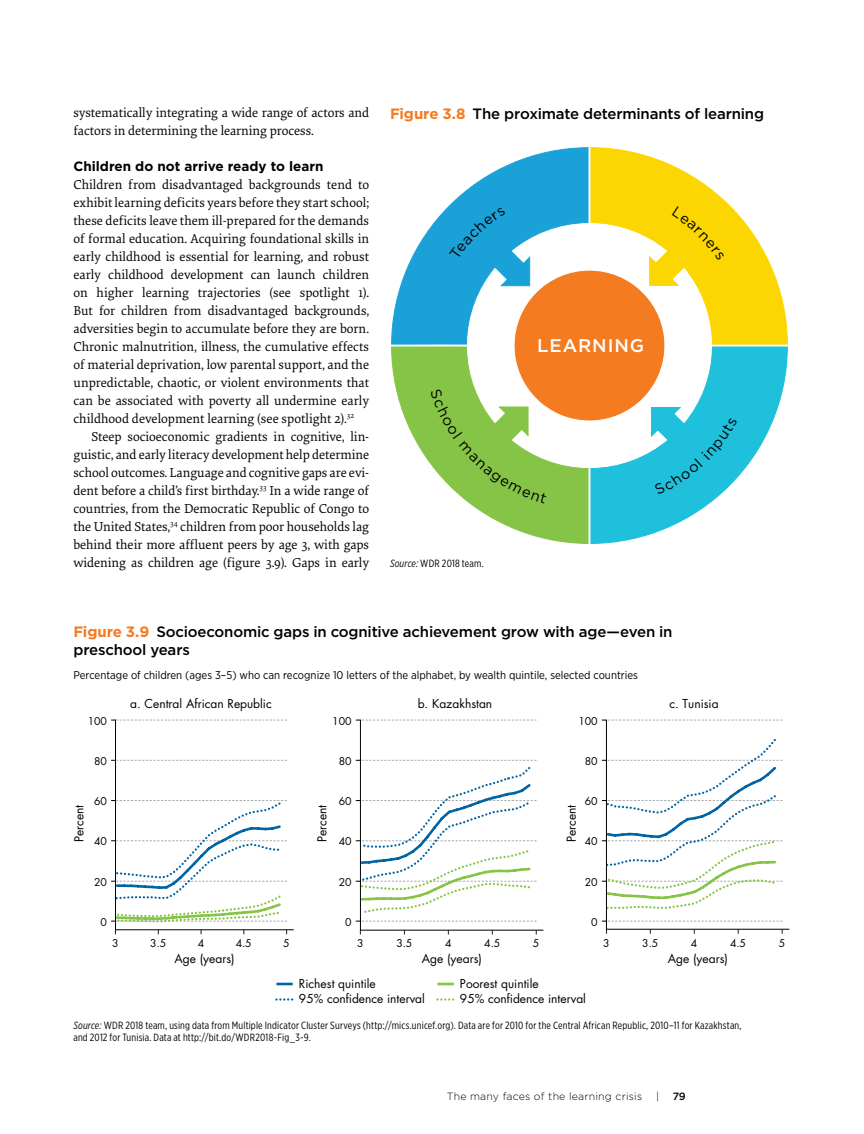
<style>
.page{position:relative;width:864px;height:1134px;background:#fff}
.page>*{position:absolute;margin:0;border:0;box-sizing:border-box;transform-origin:0 0}
.t1{font:500 18.3px "Gotham";letter-spacing:.05em;color:#fff}
.t2{font:500 15px/18px "Gotham";letter-spacing:-.015em;color:#000}
.t3{font:13.5px/18px "Elena Basic";letter-spacing:-.005em;color:#000;text-align:justify}
.t4{font:700 13.5px "Gotham";color:#000}
.t5{font:12px "Futura Std";color:#010101}
.t6{font:11.25px "Gotham Narrow";color:#000}
.t7{font:10.5px/12px "Gotham X Narrow";letter-spacing:.02em;color:#000}
.t8{font:10.5px "Futura Std";color:#010101}
.t9{font:300 10.5px "Gotham";letter-spacing:.02em;color:#000}
.t10{font:500 10.5px "Gotham";color:#000}
.s1{font-weight:700;color:#f47b20}
.s2{font-style:italic}
</style>
<div class="page">
<svg style="left:276px;top:983px;width:17px;height:2px"></svg>
<svg style="left:437px;top:983px;width:17px;height:2px"></svg>
<svg style="left:276px;top:998px;width:16px;height:3px"></svg>
<svg style="left:437px;top:998px;width:16px;height:3px"></svg>
<svg style="left:111px;top:719px;width:183px;height:212px"></svg>
<svg style="left:355px;top:719px;width:189px;height:212px"></svg>
<svg style="left:601px;top:719px;width:188px;height:211px"></svg>
<svg style="left:391px;top:147px;width:396px;height:396px"></svg>
<p class="t3" style="left:73px;top:103px;width:297px">systematically integrating a wide range of actors and factors in determining the learning process.</p>
<p class="t4" style="left:73px;top:157px;width:252px">Children do not arrive ready to learn</p>
<p class="t3" style="left:73px;top:175px;width:297px">Children from disadvantaged backgrounds tend to exhibit learning deficits years before they start school; these deficits leave them ill-prepared for the demands of formal education. Acquiring foundational skills in early childhood is essential for learning, and robust early childhood development can launch children on higher learning trajectories (see spotlight 1).<br>But for children from disadvantaged backgrounds, adversities begin to accumulate before they are born.<br>Chronic malnutrition, illness, the cumulative effects of material deprivation, low parental support, and the unpredictable, chaotic, or violent environments that can be associated with poverty all undermine early childhood development learning (see spotlight 2).<sup>32</sup></p>
<p class="t3" style="left:73px;top:427px;width:297px;text-indent:18px">Steep socioeconomic gradients in cognitive, lin&shy;guistic, and early literacy development help determine school outcomes. Language and cognitive gaps are evi&shy;dent before a child’s first birthday.<sup>33</sup> In a wide range of countries, from the Democratic Republic of Congo to the United States,<sup>34</sup> children from poor households lag behind their more affluent peers by age 3, with gaps widening as children age (figure 3.9). Gaps in early</p>
<p class="t2" style="left:390px;top:104px;width:376px"><span class="s1">Figure 3.8</span> The proximate determinants of learning</p>
<h1 class="t1" style="left:537px;top:334px;width:109px">LEARNING</h1>
<p class="t7" style="left:390px;top:557px;width:95px"><span class="s2">Source:</span> WDR 2018 team.</p>
<p class="t2" style="left:73px;top:622px;width:601px"><span class="s1">Figure 3.9</span> Socioeconomic gaps in cognitive achievement grow with age—even in preschool years</p>
<p class="t6" style="left:73px;top:668px;width:566px">Percentage of children (ages 3–5) who can recognize 10 letters of the alphabet, by wealth quintile, selected countries</p>
<p class="t5" style="left:130px;top:696px;width:143px">a. Central African Republic</p>
<p class="t5" style="left:418px;top:696px;width:76px">b. Kazakhstan</p>
<p class="t5" style="left:669px;top:696px;width:51px">c. Tunisia</p>
<p class="t8" style="left:88px;top:714px;width:21px">100</p>
<p class="t8" style="left:332px;top:714px;width:21px">100</p>
<p class="t8" style="left:578px;top:714px;width:21px">100</p>
<p class="t8" style="left:94px;top:754px;width:14px">80</p>
<p class="t8" style="left:339px;top:754px;width:14px">80</p>
<p class="t8" style="left:585px;top:754px;width:14px">80</p>
<p class="t5" style="left:71px;top:842px;width:39px;rotate:-90deg">Percent</p>
<p class="t8" style="left:94px;top:795px;width:14px">60</p>
<p class="t8" style="left:94px;top:835px;width:14px">40</p>
<p class="t5" style="left:314px;top:842px;width:39px;rotate:-90deg">Percent</p>
<p class="t8" style="left:339px;top:795px;width:14px">60</p>
<p class="t8" style="left:339px;top:835px;width:14px">40</p>
<p class="t5" style="left:564px;top:842px;width:39px;rotate:-90deg">Percent</p>
<p class="t8" style="left:585px;top:795px;width:14px">60</p>
<p class="t8" style="left:585px;top:835px;width:14px">40</p>
<p class="t8" style="left:94px;top:875px;width:14px">20</p>
<p class="t8" style="left:339px;top:875px;width:14px">20</p>
<p class="t8" style="left:585px;top:875px;width:14px">20</p>
<p class="t8" style="left:101px;top:915px;width:8px">0</p>
<p class="t8" style="left:345px;top:915px;width:8px">0</p>
<p class="t8" style="left:591px;top:915px;width:8px">0</p>
<p class="t8" style="left:112px;top:937px;width:8px">3</p>
<p class="t8" style="left:150px;top:937px;width:17px">3.5</p>
<p class="t8" style="left:198px;top:937px;width:8px">4</p>
<p class="t8" style="left:236px;top:937px;width:17px">4.5</p>
<p class="t8" style="left:283px;top:937px;width:8px">5</p>
<p class="t5" style="left:175px;top:951px;width:62px">Age (years)</p>
<p class="t5" style="left:422px;top:951px;width:62px">Age (years)</p>
<p class="t5" style="left:668px;top:951px;width:62px">Age (years)</p>
<p class="t8" style="left:357px;top:937px;width:8px">3</p>
<p class="t8" style="left:396px;top:937px;width:17px">3.5</p>
<p class="t8" style="left:445px;top:937px;width:8px">4</p>
<p class="t8" style="left:484px;top:937px;width:17px">4.5</p>
<p class="t8" style="left:533px;top:937px;width:8px">5</p>
<p class="t8" style="left:603px;top:937px;width:8px">3</p>
<p class="t8" style="left:642px;top:937px;width:17px">3.5</p>
<p class="t8" style="left:691px;top:937px;width:8px">4</p>
<p class="t8" style="left:730px;top:937px;width:17px">4.5</p>
<p class="t8" style="left:779px;top:937px;width:8px">5</p>
<p class="t5" style="left:299px;top:976px;width:78px">Richest quintile</p>
<p class="t5" style="left:460px;top:976px;width:80px">Poorest quintile</p>
<p class="t5" style="left:299px;top:991px;width:128px">95% confidence interval</p>
<p class="t5" style="left:460px;top:991px;width:127px">95% confidence interval</p>
<p class="t7" style="left:73px;top:1019px;width:670px"><span class="s2">Source:</span> WDR 2018 team, using data from Multiple Indicator Cluster Surveys (http://mics.unicef.org). Data are for 2010 for the Central African Republic, 2010–11 for Kazakhstan, and 2012 for Tunisia. Data at http://bit.do/WDR2018-Fig_3-9.</p>
<p class="t9" style="left:447px;top:1090px;width:197px">The many faces of the learning crisis</p>
<p class="t9" style="left:656px;top:1090px;width:5px">|</p>
<p class="t10" style="left:673px;top:1091px;width:15px">79</p>
</div>
